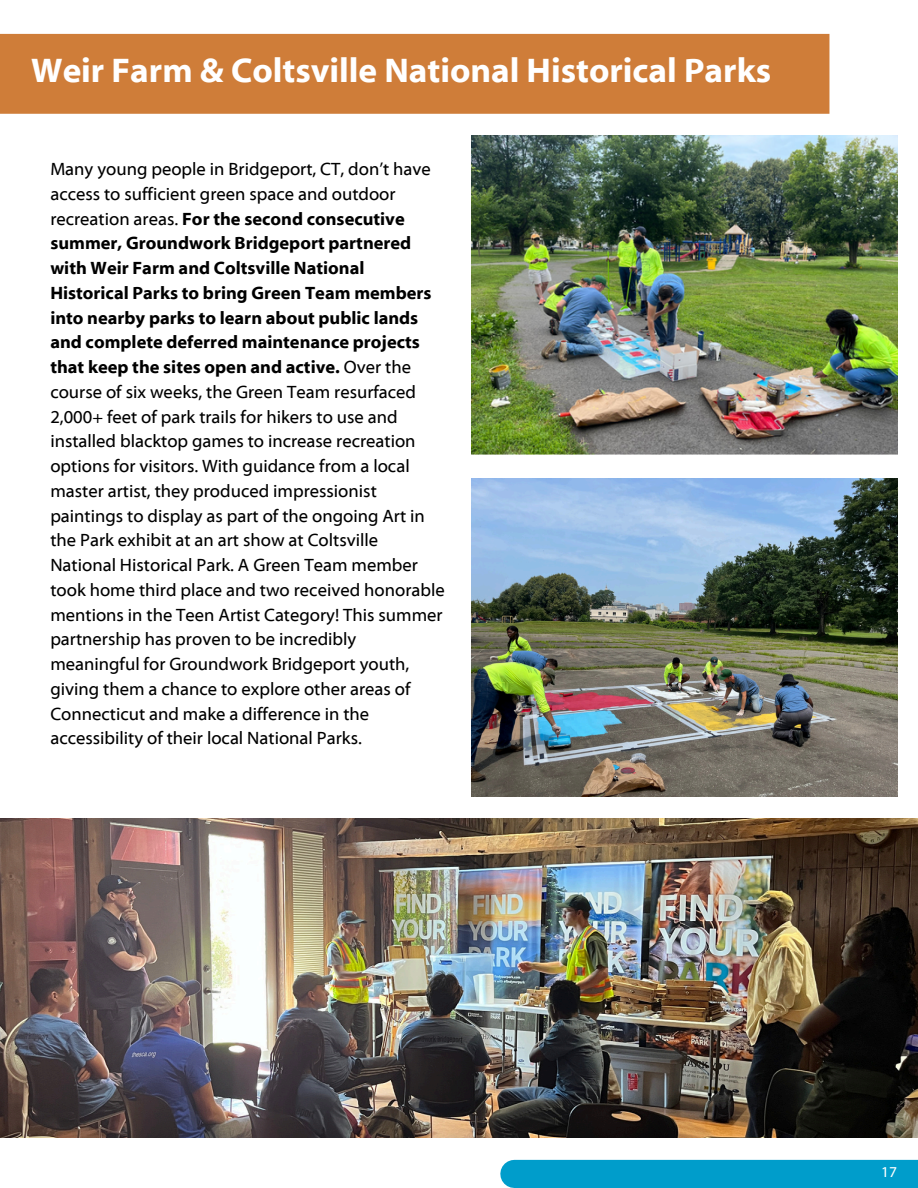
<style>
.page{position:relative;width:918px;height:1188px;background:#fff}
.page>*{position:absolute;margin:0;border:0;box-sizing:border-box;transform-origin:0 0}
.t1{font:700 34.5px "Myriad Web Pro";color:#fff}
.t2{font:18px/24.8px "Myriad Web Pro";color:#000}
.t3{font:15px "Myriad Web Pro";color:#feffff}
.s1{font-weight:700}
</style>
<div class="page">
<div style="left:514px;top:1160px;width:404px;height:28px;background:#009dcb"></div>
<div style="left:0;top:34px;width:829px;height:80px;background:#cf7d39"></div>
<img style="left:472px;top:135px;width:425px;height:320px">
<img style="left:0;top:818px;width:918px;height:320px">
<img style="left:472px;top:478px;width:425px;height:318px">
<p class="t1" style="left:31px;top:52px;width:742px">Weir Farm &amp; Coltsville National Historical Parks</p>
<p class="t2" style="left:50px;top:157px;width:396px">Many young people in Bridgeport, CT, don’t have access to sufficient green space and outdoor recreation areas. <span class="s1">For the second consecutive summer, Groundwork Bridgeport partnered with Weir Farm and Coltsville National Historical Parks to bring Green Team members into nearby parks to learn about public lands and complete deferred maintenance projects that keep the sites open and active.</span> Over the course of six weeks, the Green Team resurfaced 2,000+ feet of park trails for hikers to use and installed blacktop games to increase recreation options for visitors. With guidance from a local master artist, they produced impressionist paintings to display as part of the ongoing Art in the Park exhibit at an art show at Coltsville National Historical Park. A Green Team member took home third place and two received honorable mentions in the Teen Artist Category! This summer partnership has proven to be incredibly meaningful for Groundwork Bridgeport youth, giving them a chance to explore other areas of Connecticut and make a difference in the accessibility of their local National Parks.</p>
<p class="t3" style="left:881px;top:1164px;width:17px">17</p>
</div>
